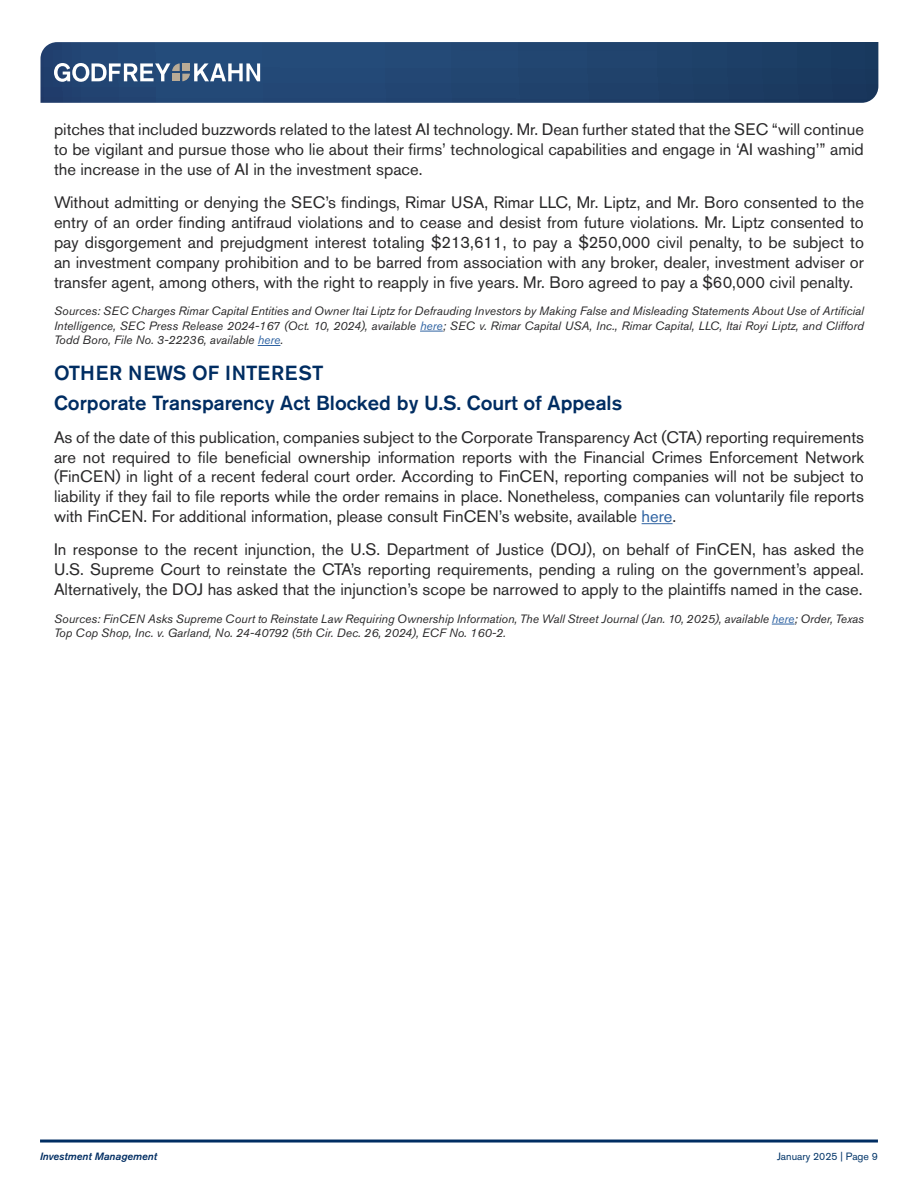
<style>
.page{position:relative;width:918px;height:1188px;background:#fff}
.page>*{position:absolute;margin:0;border:0;box-sizing:border-box;transform-origin:0 0}
.t1{font:500 20.25px/29.2px "Akzidenz Grotesk Std";color:#002d62}
.t2{font:16.5px/19.8px "Akzidenz Grotesk Std";color:#292829;text-align:justify}
.t3{font:italic 12px/14.4px "Akzidenz Grotesk Std";color:#292829;text-align:justify}
.t4{font:italic 500 10.5px "Akzidenz Grotesk Std";color:#002d62}
.t5{font:10.5px "Akzidenz Grotesk Std";color:#003468}
.s1{color:#2f63a2}
</style>
<div class="page">
<hr style="left:40px;top:1140px;width:838px;height:3px;background:#002d62">
<svg style="left:40px;top:42px;width:838px;height:61px;background:#22446f"></svg>
<svg style="left:54px;top:63px;width:206px;height:19px"></svg>
<div style="left:182px;top:63px;width:8px;height:8px;background:#b9ab96"></div>
<div style="left:172px;top:74px;width:8px;height:7px;background:#b9ab96"></div>
<svg style="left:420px;top:331px;width:23px;height:1px"></svg>
<svg style="left:258px;top:345px;width:22px;height:1px"></svg>
<hr style="left:642px;top:523px;width:31px;height:1px;background:#2f63a2">
<svg style="left:772px;top:624px;width:23px;height:1px"></svg>
<p class="t2" style="left:54px;top:120px;width:812px">pitches that included buzzwords related to the latest AI technology. Mr. Dean further stated that the SEC “will continue to be vigilant and pursue those who lie about their firms’ technological capabilities and engage in ‘AI washing’” amid the increase in the use of AI in the investment space.</p>
<p class="t2" style="left:54px;top:193px;width:812px">Without admitting or denying the SEC’s findings, Rimar USA, Rimar LLC, Mr. Liptz, and Mr. Boro consented to the entry of an order finding antifraud violations and to cease and desist from future violations. Mr. Liptz consented to pay disgorgement and prejudgment interest totaling $213,611, to pay a $250,000 civil penalty, to be subject to an investment company prohibition and to be barred from association with any broker, dealer, investment adviser or transfer agent, among others, with the right to reapply in five years. Mr. Boro agreed to pay a $60,000 civil penalty.</p>
<p class="t3" style="left:54px;top:304px;width:812px">Sources: SEC Charges Rimar Capital Entities and Owner Itai Liptz for Defrauding Investors by Making False and Misleading Statements About Use of Artificial Intelligence, SEC Press Release 2024-167 (Oct. 10, 2024), available <span class="s1">here</span>; SEC v. Rimar Capital USA, Inc., Rimar Capital, LLC, Itai Royi Liptz, and Clifford Todd Boro, File No. 3-22236, available <span class="s1">here</span>.</p>
<p class="t1" style="left:54px;top:358px;width:570px">OTHER NEWS OF INTEREST<br>Corporate Transparency Act Blocked by U.S. Court of Appeals</p>
<p class="t2" style="left:54px;top:427px;width:812px">As of the date of this publication, companies subject to the Corporate Transparency Act (CTA) reporting requirements are not required to file beneficial ownership information reports with the Financial Crimes Enforcement Network (FinCEN) in light of a recent federal court order. According to FinCEN, reporting companies will not be subject to liability if they fail to file reports while the order remains in place. Nonetheless, companies can voluntarily file reports with FinCEN. For additional information, please consult FinCEN’s website, available <span class="s1">here</span>.</p>
<p class="t2" style="left:54px;top:540px;width:811px">In response to the recent injunction, the U.S. Department of Justice (DOJ), on behalf of FinCEN, has asked the U.S. Supreme Court to reinstate the CTA’s reporting requirements, pending a ruling on the government’s appeal.<br>Alternatively, the DOJ has asked that the injunction’s scope be narrowed to apply to the plaintiffs named in the case.</p>
<p class="t3" style="left:54px;top:611px;width:811px">Sources: FinCEN Asks Supreme Court to Reinstate Law Requiring Ownership Information, The Wall Street Journal (Jan. 10, 2025), available <span class="s1">here</span>; Order, Texas<br>Top Cop Shop, Inc. v. Garland, No. 24-40792 (5th Cir. Dec. 26, 2024), ECF No. 160-2.</p>
<p class="t4" style="left:40px;top:1151px;width:118px">Investment Management</p>
<p class="t5" style="left:777px;top:1150px;width:102px">January 2025 | Page 9</p>
</div>
